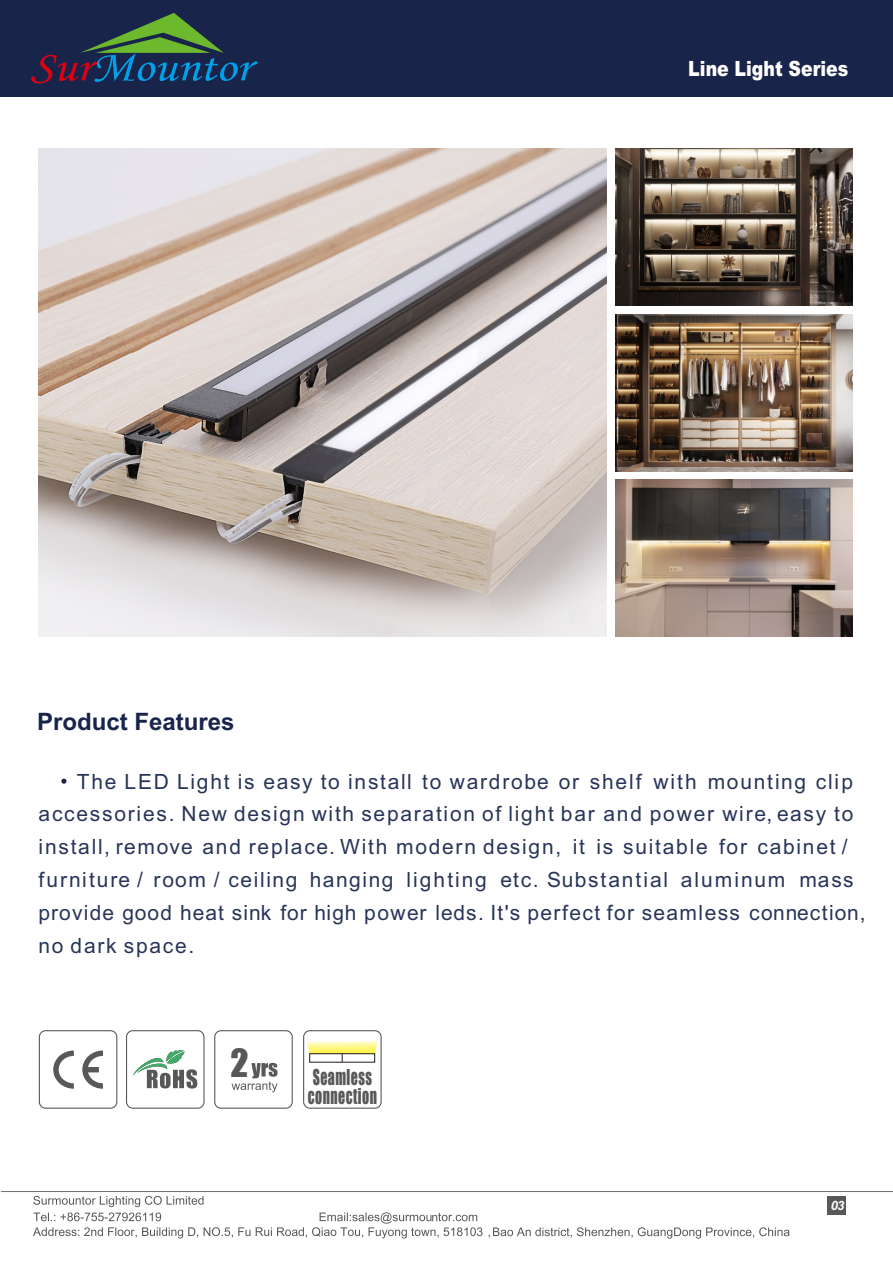
<style>
.page{position:relative;width:893px;height:1263px;background:#fff}
.page>*{position:absolute;margin:0;border:0;box-sizing:border-box;transform-origin:0 0}
.t1{font:36px "Impact";color:#595857}
.t2{font:700 24px "Arial";color:#19244b}
.t3{font:21px/32.8px "Arial";letter-spacing:.085em;color:#283559}
.t4{font:900 21px "Arial";color:#fff;scale:.83 1}
.t5{font:20.25px/18.9px "Impact";letter-spacing:.035em;color:#595857;scale:.69 1}
.t6{font:italic 700 12.9px "Arial";color:#fff}
</style>
<div class="page">
<div style="left:0;top:0;width:893px;height:96px;background:#19244b"></div>
<svg style="left:31px;top:13px;width:227px;height:71px"></svg>
<hr style="left:1px;top:1191px;width:892px;height:1px;background:#717171">
<div style="left:828px;top:1196px;width:18px;height:18px;background:#595857"></div>
<svg style="left:33px;top:1196px;width:756px;height:42px"></svg>
<img style="left:615px;top:149px;width:237px;height:156px">
<img style="left:615px;top:480px;width:237px;height:157px">
<img style="left:615px;top:315px;width:237px;height:157px">
<img style="left:39px;top:149px;width:567px;height:488px">
<svg style="left:126px;top:1030px;width:79px;height:79px"></svg>
<svg style="left:39px;top:1030px;width:78px;height:79px"></svg>
<svg style="left:214px;top:1030px;width:79px;height:79px"></svg>
<svg style="left:303px;top:1030px;width:79px;height:79px"></svg>
<svg style="left:61px;top:779px;width:5px;height:5px"></svg>
<p class="t2" style="left:37px;top:712px;width:199px">Product Features</p>
<p class="t4" style="left:688px;top:61px;width:194px">Line Light Series</p>
<p class="t3" style="left:39px;top:767px;width:829px;text-indent:38px">The LED Light is easy to install to wardrobe or shelf with mounting clip accessories. New design with separation of light bar and power wire, easy to install, remove and replace. With modern design, it is suitable for cabinet / furniture / room / ceiling hanging lighting etc. Substantial aluminum mass provide good heat sink for high power leds. It's perfect for seamless connection, no dark space.</p>
<h1 class="t1" style="left:231px;top:1048px;width:20px">2</h1>
<p class="t5" style="left:308px;top:1069px;width:102px">Seamless connection</p>
<p class="t6" style="left:831px;top:1200px;width:15px">03</p>
</div>
